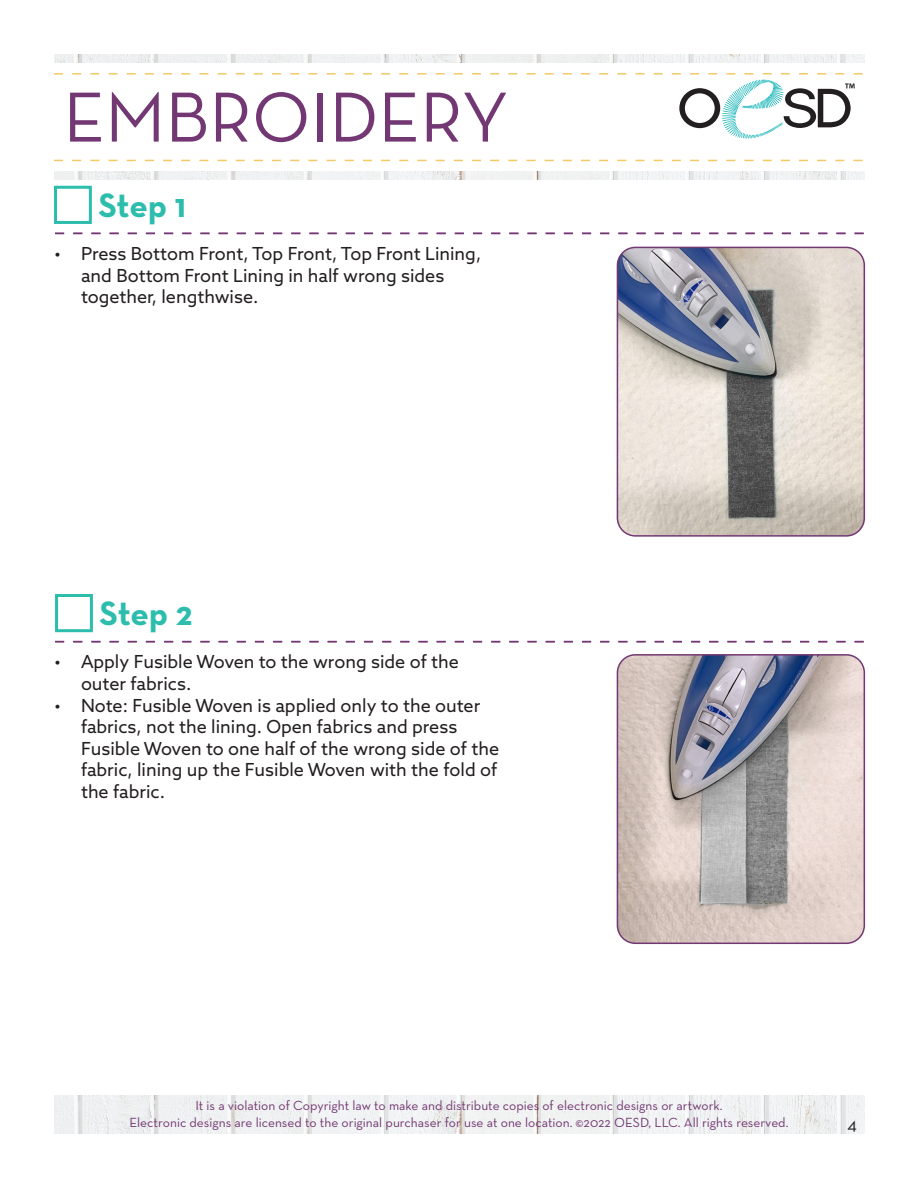
<style>
.page{position:relative;width:918px;height:1188px;background:#fff}
.page>*{position:absolute;margin:0;border:0;box-sizing:border-box;transform-origin:0 0}
.t1{font:72px "Neutra Text";color:#733873}
.t2{font:700 34.5px "Neutra Text";letter-spacing:-.01em;color:#2dbdad}
.t3{font:18px/21.6px "Azo Sans";color:#231f20}
.t4{font:18px "Neutra Text";color:#231f20}
.t5{font:13.5px "Neutra Text";color:#733873}
</style>
<div class="page">
<img style="left:54px;top:54px;width:810px;height:126px">
<img style="left:54px;top:1096px;width:810px;height:38px">
<div style="left:29px;top:63px;width:863px;height:108px;background:#fff"></div>
<svg style="left:54px;top:160px;width:809px;height:1px"></svg>
<svg style="left:54px;top:73px;width:809px;height:66px"></svg>
<svg style="left:55px;top:233px;width:809px;height:1px"></svg>
<svg style="left:55px;top:641px;width:809px;height:1px"></svg>
<img style="left:617px;top:247px;width:247px;height:287px">
<div style="left:617px;top:247px;width:248px;height:290px;border:2px solid #733773;border-radius:18px"></div>
<img style="left:617px;top:655px;width:247px;height:288px">
<div style="left:617px;top:654px;width:248px;height:290px;border:2px solid #733773;border-radius:18px"></div>
<div style="left:54px;top:186px;width:38px;height:38px;border:3px solid #2dbdad"></div>
<div style="left:55px;top:594px;width:38px;height:38px;border:3px solid #2dbdad"></div>
<p class="t1" style="left:63px;top:73px;width:447px">EMBROIDERY</p>
<p class="t2" style="left:98px;top:183px;width:89px">Step 1</p>
<p class="t3" style="left:81px;top:243px;width:402px;text-indent:-27px">• Press Bottom Front, Top Front, Top Front Lining, and Bottom Front Lining in half wrong sides together, lengthwise.</p>
<p class="t2" style="left:100px;top:592px;width:94px">Step 2</p>
<p class="t3" style="left:81px;top:651px;width:380px;text-indent:-27px">• Apply Fusible Woven to the wrong side of the outer fabrics.</p>
<p class="t3" style="left:81px;top:694px;width:420px;text-indent:-27px">• Note: Fusible Woven is applied only to the outer fabrics, not the lining. Open fabrics and press Fusible Woven to one half of the wrong side of the fabric, lining up the Fusible Woven with the fold of the fabric.</p>
<p class="t5" style="left:195px;top:1098px;width:529px">It is a violation of Copyright law to make and distribute copies of electronic designs or artwork.</p>
<p class="t5" style="left:130px;top:1114px;width:660px">Electronic designs are licensed to the original purchaser for use at one location. ©2022 OESD, LLC. All rights reserved.</p>
<p class="t4" style="left:847px;top:1113px;width:11px">4</p>
</div>
